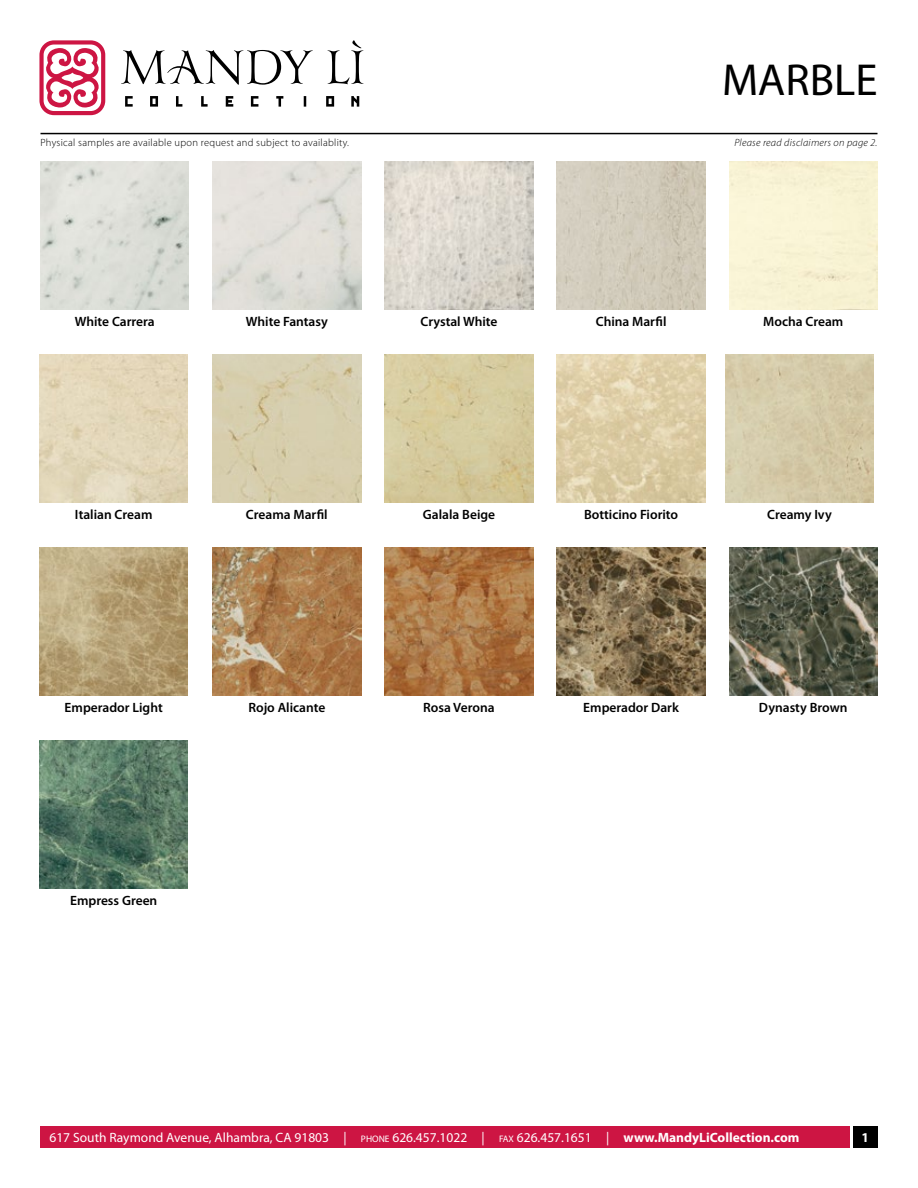
<style>
.page{position:relative;width:918px;height:1188px;background:#fff}
.page>*{position:absolute;margin:0;border:0;box-sizing:border-box;transform-origin:0 0}
.t1{font:45px "Myriad Pro";color:#000}
.t2{font:600 13.5px "Myriad Pro";color:#000}
.t3{font:13.5px "Myriad Pro";color:#fff}
.t4{font:700 13.5px "Myriad Pro";color:#fff}
.t5{font:300 10.5px "Myriad Pro";letter-spacing:.025em;color:#000}
.t6{font:italic 300 10.5px "Myriad Pro";letter-spacing:.025em;color:#000}
.s1{font-size:9.45px}
.s2{font-weight:700}
</style>
<div class="page">
<img style="left:40px;top:161px;width:149px;height:149px">
<img style="left:213px;top:161px;width:148px;height:149px">
<img style="left:385px;top:161px;width:148px;height:149px">
<img style="left:213px;top:354px;width:148px;height:149px">
<img style="left:385px;top:354px;width:148px;height:149px">
<img style="left:557px;top:354px;width:148px;height:149px">
<img style="left:39px;top:547px;width:149px;height:149px">
<img style="left:213px;top:547px;width:148px;height:149px">
<img style="left:385px;top:547px;width:148px;height:149px">
<img style="left:557px;top:547px;width:148px;height:149px">
<img style="left:729px;top:547px;width:149px;height:149px">
<img style="left:39px;top:740px;width:149px;height:149px">
<img style="left:557px;top:161px;width:148px;height:149px">
<img style="left:725px;top:354px;width:149px;height:149px">
<img style="left:39px;top:354px;width:149px;height:149px">
<svg style="left:121px;top:40px;width:242px;height:67px"></svg>
<svg style="left:39px;top:40px;width:66px;height:75px"></svg>
<hr style="left:40px;top:133px;width:838px;height:1px;background:#000">
<div style="left:40px;top:1126px;width:810px;height:22px;background:#cd1543"></div>
<div style="left:853px;top:1126px;width:25px;height:22px;background:#000"></div>
<h1 class="t1" style="left:722px;top:55px;width:157px">MARBLE</h1>
<p class="t5" style="left:40px;top:137px;width:310px">Physical samples are available upon request and subject to availablity.</p>
<p class="t6" style="left:734px;top:137px;width:145px">Please read disclaimers on page 2.</p>
<p class="t2" style="left:75px;top:314px;width:81px">White Carrera</p>
<p class="t2" style="left:246px;top:314px;width:84px">White Fantasy</p>
<p class="t2" style="left:420px;top:314px;width:79px">Crystal White</p>
<p class="t2" style="left:596px;top:314px;width:72px">China Marfil</p>
<p class="t2" style="left:763px;top:314px;width:82px">Mocha Cream</p>
<p class="t2" style="left:246px;top:507px;width:83px">Creama Marfil</p>
<p class="t2" style="left:423px;top:507px;width:74px">Galala Beige</p>
<p class="t2" style="left:584px;top:507px;width:96px">Botticino Fiorito</p>
<p class="t2" style="left:75px;top:507px;width:79px">Italian Cream</p>
<p class="t2" style="left:767px;top:507px;width:66px">Creamy Ivy</p>
<p class="t2" style="left:65px;top:700px;width:100px">Emperador Light</p>
<p class="t2" style="left:248px;top:700px;width:78px">Rojo Alicante</p>
<p class="t2" style="left:423px;top:700px;width:73px">Rosa Verona</p>
<p class="t2" style="left:583px;top:700px;width:97px">Emperador Dark</p>
<p class="t2" style="left:759px;top:700px;width:90px">Dynasty Brown</p>
<p class="t2" style="left:70px;top:893px;width:89px">Empress Green</p>
<p class="t3" style="left:49px;top:1130px;width:752px">617 South Raymond Avenue, Alhambra, CA 91803 | <span class="s1">PHONE</span> 626.457.1022 | <span class="s1">FAX</span> 626.457.1651 | <span class="s2">www.MandyLiCollection.com</span></p>
<p class="t4" style="left:862px;top:1130px;width:9px">1</p>
</div>
